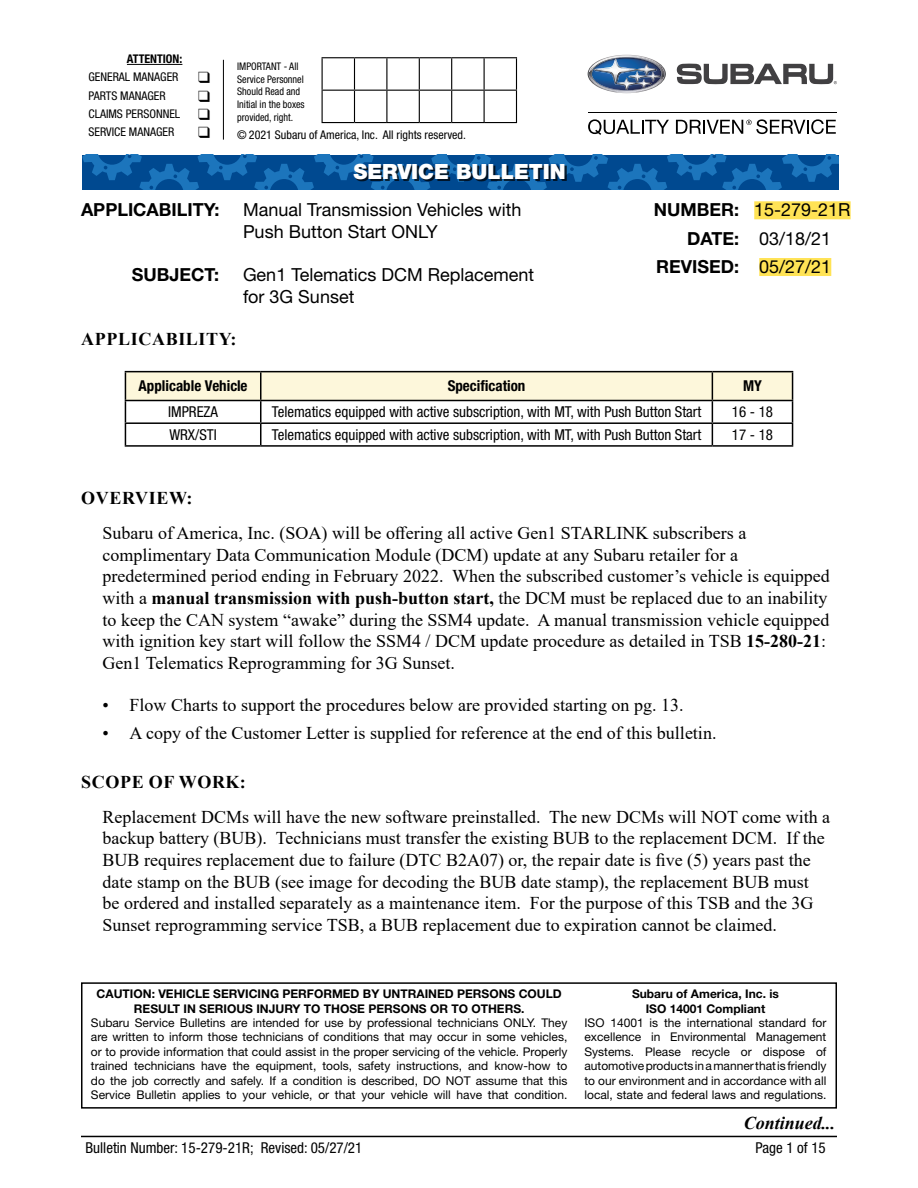
<style>
.page{position:relative;width:918px;height:1188px;background:#fff}
.page>*{position:absolute;margin:0;border:0;box-sizing:border-box;transform-origin:0 0}
.t1{font:900 21px "Helvetica Neue LT Std";color:#fff}
.t2{font:18px/21.6px "Times New Roman";color:#000}
.t3{font:18px/21.6px "Helvetica Neue LT Std";color:#000}
.t4{font:700 18px "Helvetica Neue LT Std";color:#000}
.t5{font:700 18px "Times New Roman";letter-spacing:.035em;color:#000}
.t6{font:italic 700 18px "Times New Roman";color:#000}
.t7{font:condensed 15px "Helvetica Neue LT Std";color:#000}
.t8{font:700 condensed 15px "Helvetica Neue LT Std";color:#000}
.t9{font:12px/14.4px "Helvetica Neue LT Std";color:#000;text-align:justify}
.t10{font:700 12px/14.4px "Helvetica Neue LT Std";color:#000;text-align:center}
.t11{font:condensed 12px "Helvetica Neue LT Std";color:#000}
.t12{font:700 condensed 12px "Helvetica Neue LT Std";color:#000}
.t13{font:condensed 10.5px/12.6px "Helvetica Neue LT Std";color:#000;scale:.96 1}
.s1{font-weight:700}
.s2{font-weight:400}
</style>
<div class="page">
<hr style="left:81px;top:1136px;width:756px;height:1px;background:#000">
<svg style="left:82px;top:155px;width:757px;height:34px;background:#09579e"></svg>
<div style="left:355px;top:165px;width:211px;height:17px;background:#000;opacity:.75"></div>
<div style="left:81px;top:982px;width:756px;height:127px;border:2px solid #000"></div>
<hr style="left:125px;top:371px;width:136px;height:1px;background:#000">
<hr style="left:261px;top:371px;width:451px;height:1px;background:#000">
<hr style="left:712px;top:371px;width:81px;height:1px;background:#000">
<svg style="left:125px;top:372px;width:668px;height:73px"></svg>
<hr style="left:125px;top:445px;width:136px;height:2px;background:#000">
<hr style="left:261px;top:445px;width:451px;height:2px;background:#000">
<hr style="left:712px;top:445px;width:81px;height:2px;background:#000">
<div style="left:754px;top:201px;width:97px;height:18px;background:#ffe355"></div>
<div style="left:759px;top:258px;width:72px;height:18px;background:#ffe355"></div>
<hr style="left:127px;top:64px;width:55px;height:1px;background:#000">
<hr style="left:322px;top:57px;width:33px;height:1px;background:#000">
<hr style="left:322px;top:58px;width:1px;height:32px;background:#000">
<hr style="left:355px;top:57px;width:32px;height:1px;background:#000">
<hr style="left:354px;top:58px;width:1px;height:32px;background:#000">
<hr style="left:387px;top:57px;width:32px;height:1px;background:#000">
<hr style="left:386px;top:58px;width:1px;height:32px;background:#000">
<hr style="left:419px;top:57px;width:33px;height:1px;background:#000">
<hr style="left:419px;top:58px;width:1px;height:32px;background:#000">
<hr style="left:452px;top:57px;width:32px;height:1px;background:#000">
<hr style="left:451px;top:58px;width:1px;height:32px;background:#000">
<hr style="left:484px;top:57px;width:33px;height:1px;background:#000">
<hr style="left:484px;top:58px;width:1px;height:32px;background:#000">
<hr style="left:516px;top:58px;width:1px;height:32px;background:#000">
<hr style="left:322px;top:90px;width:33px;height:1px;background:#000">
<hr style="left:322px;top:91px;width:1px;height:31px;background:#000">
<hr style="left:355px;top:90px;width:32px;height:1px;background:#000">
<hr style="left:354px;top:91px;width:1px;height:31px;background:#000">
<hr style="left:387px;top:90px;width:32px;height:1px;background:#000">
<hr style="left:386px;top:91px;width:1px;height:31px;background:#000">
<hr style="left:419px;top:90px;width:33px;height:1px;background:#000">
<hr style="left:419px;top:91px;width:1px;height:31px;background:#000">
<hr style="left:452px;top:90px;width:32px;height:1px;background:#000">
<hr style="left:451px;top:91px;width:1px;height:31px;background:#000">
<hr style="left:484px;top:90px;width:33px;height:1px;background:#000">
<hr style="left:484px;top:91px;width:1px;height:31px;background:#000">
<hr style="left:516px;top:91px;width:1px;height:31px;background:#000">
<hr style="left:322px;top:122px;width:33px;height:1px;background:#000">
<hr style="left:355px;top:122px;width:32px;height:1px;background:#000">
<hr style="left:387px;top:122px;width:32px;height:1px;background:#000">
<hr style="left:419px;top:122px;width:33px;height:1px;background:#000">
<hr style="left:452px;top:122px;width:32px;height:1px;background:#000">
<hr style="left:484px;top:122px;width:33px;height:1px;background:#000">
<hr style="left:223px;top:60px;width:1px;height:80px;background:#000">
<svg style="left:588px;top:55px;width:78px;height:38px"></svg>
<svg style="left:677px;top:64px;width:160px;height:20px"></svg>
<hr style="left:588px;top:112px;width:249px;height:1px;background:#000">
<svg style="left:588px;top:119px;width:81px;height:16px"></svg>
<svg style="left:676px;top:119px;width:160px;height:15px"></svg>
<p class="t12" style="left:127px;top:52px;width:57px">ATTENTION:</p>
<p class="t11" style="left:89px;top:70px;width:92px">GENERAL MANAGER</p>
<p class="t11" style="left:89px;top:88px;width:79px">PARTS MANAGER</p>
<p class="t11" style="left:89px;top:106px;width:93px">CLAIMS PERSONNEL</p>
<p class="t11" style="left:89px;top:125px;width:87px">SERVICE MANAGER</p>
<p class="t13" style="left:237px;top:60px;width:72px">IMPORTANT - All<br>Service Personnel<br>Should Read and<br>Initial in the boxes provided, right.</p>
<p class="t11" style="left:237px;top:128px;width:230px">© 2021 Subaru of America, Inc. All rights reserved.</p>
<p class="t1" style="left:353px;top:159px;width:214px">SERVICE BULLETIN</p>
<p class="t4" style="left:81px;top:199px;width:140px">APPLICABILITY:</p>
<p class="t3" style="left:243px;top:199px;width:280px">Manual Transmission Vehicles with<br>Push Button Start ONLY</p>
<p class="t4" style="left:132px;top:264px;width:89px">SUBJECT:</p>
<p class="t3" style="left:243px;top:263px;width:293px">Gen1 Telematics DCM Replacement for 3G Sunset</p>
<p class="t5" style="left:81px;top:326px;width:157px">APPLICABILITY:</p>
<p class="t8" style="left:139px;top:377px;width:111px">Applicable Vehicle</p>
<p class="t8" style="left:448px;top:377px;width:79px">Specification</p>
<p class="t8" style="left:743px;top:377px;width:20px">MY</p>
<p class="t7" style="left:168px;top:403px;width:52px">IMPREZA</p>
<p class="t7" style="left:272px;top:403px;width:431px">Telematics equipped with active subscription, with MT, with Push Button Start</p>
<p class="t7" style="left:732px;top:403px;width:43px">16 - 18</p>
<p class="t7" style="left:169px;top:426px;width:49px">WRX/STI</p>
<p class="t7" style="left:272px;top:426px;width:431px">Telematics equipped with active subscription, with MT, with Push Button Start</p>
<p class="t7" style="left:732px;top:426px;width:43px">17 - 18</p>
<p class="t3" style="left:654px;top:199px;width:198px"><span class="s1">NUMBER:</span> 15-279-21R</p>
<p class="t3" style="left:687px;top:227px;width:146px"><span class="s1">DATE:</span> 03/18/21</p>
<p class="t4" style="left:656px;top:256px;width:177px">REVISED: <span class="s2">05/27/21</span></p>
<p class="t5" style="left:81px;top:485px;width:113px">OVERVIEW:</p>
<p class="t2" style="left:103px;top:522px;width:729px">Subaru of America, Inc. (SOA) will be offering all active Gen1 STARLINK subscribers a complimentary Data Communication Module (DCM) update at any Subaru retailer for a predetermined period ending in February 2022. When the subscribed customer’s vehicle is equipped with a <span class="s1">manual transmission with push-button start,</span> the DCM must be replaced due to an inability to keep the CAN system “awake” during the SSM4 update. A manual transmission vehicle equipped with ignition key start will follow the SSM4 / DCM update procedure as detailed in TSB <span class="s1">15-280-21</span>:<br>Gen1 Telematics Reprogramming for 3G Sunset.</p>
<p class="t2" style="left:103px;top:693px;width:582px">• Flow Charts to support the procedures below are provided starting on pg. 13.</p>
<p class="t2" style="left:103px;top:722px;width:615px">• A copy of the Customer Letter is supplied for reference at the end of this bulletin.</p>
<p class="t5" style="left:81px;top:769px;width:166px">SCOPE OF WORK:</p>
<p class="t2" style="left:103px;top:805px;width:729px">Replacement DCMs will have the new software preinstalled. The new DCMs will NOT come with a backup battery (BUB). Technicians must transfer the existing BUB to the replacement DCM. If the BUB requires replacement due to failure (DTC B2A07) or, the repair date is five (5) years past the date stamp on the BUB (see image for decoding the BUB date stamp), the replacement BUB must be ordered and installed separately as a maintenance item. For the purpose of this TSB and the 3G Sunset reprogramming service TSB, a BUB replacement due to expiration cannot be claimed.</p>
<p class="t10" style="left:97px;top:986px;width:467px">CAUTION: VEHICLE SERVICING PERFORMED BY UNTRAINED PERSONS COULD<br>RESULT IN SERIOUS INJURY TO THOSE PERSONS OR TO OTHERS.</p>
<p class="t9" style="left:91px;top:1015px;width:478px">Subaru Service Bulletins are intended for use by professional technicians ONLY. They are written to inform those technicians of conditions that may occur in some vehicles, or to provide information that could assist in the proper servicing of the vehicle. Properly trained technicians have the equipment, tools, safety instructions, and know-how to do the job correctly and safely. If a condition is described, DO NOT assume that this Service Bulletin applies to your vehicle, or that your vehicle will have that condition.</p>
<p class="t10" style="left:632px;top:986px;width:148px">Subaru of America, Inc. is<br>ISO 14001 Compliant</p>
<p class="t9" style="left:585px;top:1015px;width:243px">ISO 14001 is the international standard for excellence in Environmental Management Systems. Please recycle or dispose of automotive products in a manner that is friendly to our environment and in accordance with all local, state and federal laws and regulations.</p>
<p class="t6" style="left:744px;top:1111px;width:93px">Continued...</p>
<p class="t7" style="left:86px;top:1138px;width:278px">Bulletin Number: 15-279-21R; Revised: 05/27/21</p>
<p class="t7" style="left:756px;top:1138px;width:72px">Page 1 of 15</p>
</div>
